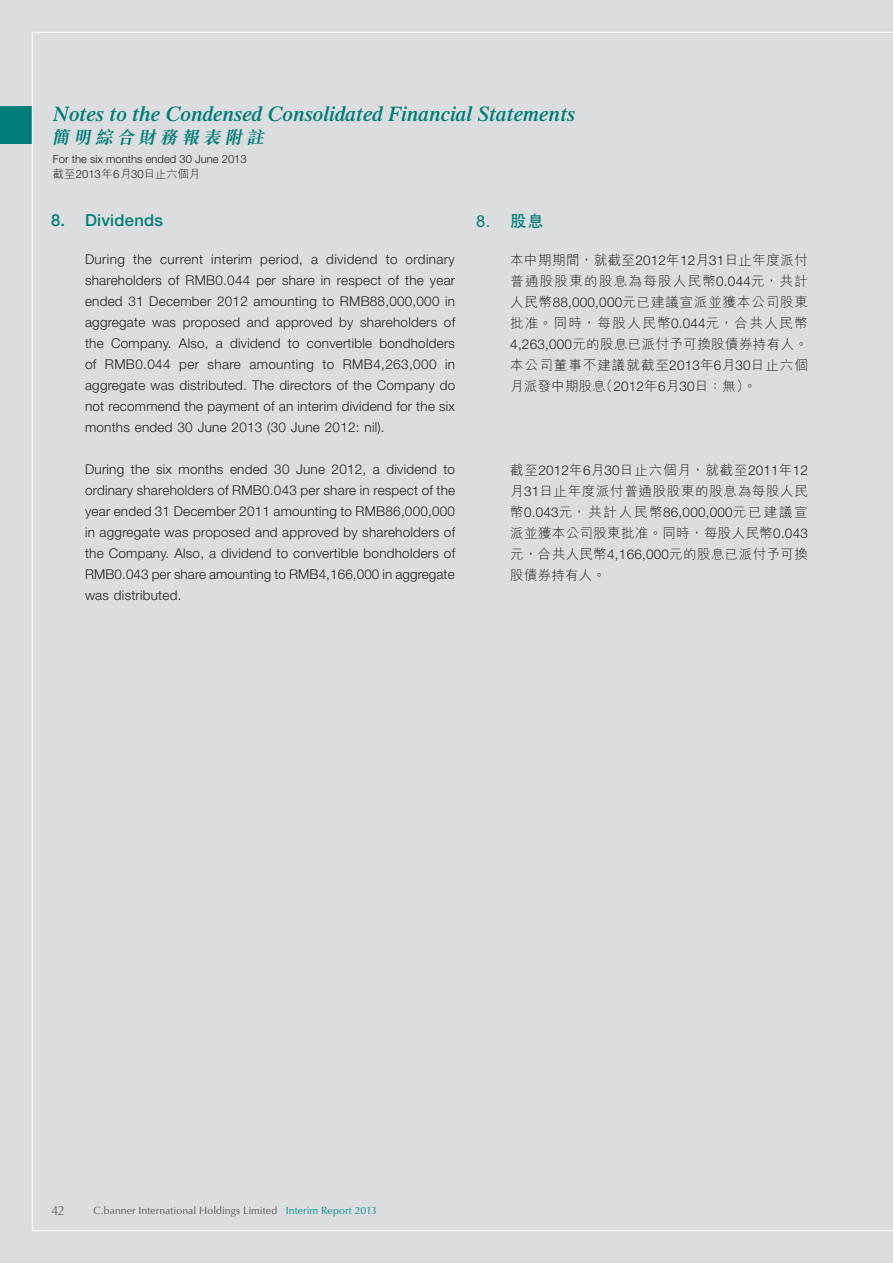
<style>
.page{position:relative;width:893px;height:1263px;background:#dcdddf}
.page>*{position:absolute;margin:0;border:0;box-sizing:border-box;transform-origin:0 0}
.t1{font:italic 600 21px "Times LT Std";color:#007e7a}
.t2{font:italic 700 18px "M Sung HK";color:#007e7a}
.t3{font:500 16.5px "Helvetica Neue LT Std";letter-spacing:.015em;color:#007e7a}
.t4{font:700 16.5px "C Hei 2 HK";color:#007e7a}
.t5{font:300 13.5px/21px "Helvetica Neue LT Std";letter-spacing:.015em;color:#231f20;text-align:justify}
.t6{font:300 13.5px/21px "M Hei HK";letter-spacing:.03em;color:#231f20;text-align:justify}
.t7{font:13.5px "Optima LT Std";color:#6c6d70}
.t8{font:300 11.25px/15px "Helvetica Neue LT Std";color:#231f20}
.t9{font:10.5px "Optima LT Std";letter-spacing:.005em;color:#57585a}
.s1{font-family:"M Hei HK"}
.s2{font-family:"Helvetica Neue LT Std"}
.s3{color:#00918f}
</style>
<div class="page">
<div style="left:0;top:106px;width:32px;height:38px;background:#007e7a"></div>
<p class="t1" style="left:53px;top:102px;width:524px">Notes to the Condensed Consolidated Financial Statements</p>
<p class="t2" style="left:52px;top:124px;width:218px">簡明綜合財務報表附註</p>
<p class="t8" style="left:53px;top:152px;width:196px">For the six months ended 30 June 2013<span class="s1">截至</span>2013<span class="s1">年</span>6<span class="s1">月</span>30<span class="s1">日止六個月</span></p>
<p class="t4" style="left:476px;top:209px;width:69px">8. 股息</p>
<p class="t6" style="left:510px;top:249px;width:299px">本中期期間，就截至<span class="s2">2012</span>年<span class="s2">12</span>月<span class="s2">31</span>日止年度派付普通股股東的股息為每股人民幣<span class="s2">0.044</span>元，共計人民幣<span class="s2">88,000,000</span>元已建議宣派並獲本公司股東批准。同時，每股人民幣<span class="s2">0.044</span>元，合共人民幣<span class="s2">4,263,000</span>元的股息已派付予可換股債券持有人。本公司董事不建議就截至<span class="s2">2013</span>年<span class="s2">6</span>月<span class="s2">30</span>日止六個月派發中期股息（<span class="s2">2012</span>年<span class="s2">6</span>月<span class="s2">30</span>日：無）。</p>
<p class="t3" style="left:51px;top:210px;width:114px">8. Dividends</p>
<p class="t5" style="left:85px;top:248px;width:372px">During the current interim period, a dividend to ordinary shareholders of RMB0.044 per share in respect of the year ended 31 December 2012 amounting to RMB88,000,000 in aggregate was proposed and approved by shareholders of the Company. Also, a dividend to convertible bondholders of RMB0.044 per share amounting to RMB4,263,000 in aggregate was distributed. The directors of the Company do not recommend the payment of an interim dividend for the six months ended 30 June 2013 (30 June 2012: nil).</p>
<p class="t5" style="left:85px;top:458px;width:372px">During the six months ended 30 June 2012, a dividend to ordinary shareholders of RMB0.043 per share in respect of the year ended 31 December 2011 amounting to RMB86,000,000 in aggregate was proposed and approved by shareholders of the Company. Also, a dividend to convertible bondholders of RMB0.043 per share amounting to RMB4,166,000 in aggregate was distributed.</p>
<p class="t6" style="left:510px;top:459px;width:299px">截至<span class="s2">2012</span>年<span class="s2">6</span>月<span class="s2">30</span>日止六個月，就截至<span class="s2">2011</span>年<span class="s2">12</span>月<span class="s2">31</span>日止年度派付普通股股東的股息為每股人民幣<span class="s2">0.043</span>元，共計人民幣<span class="s2">86,000,000</span>元已建議宣派並獲本公司股東批准。同時，每股人民幣<span class="s2">0.043</span>元，合共人民幣<span class="s2">4,166,000</span>元的股息已派付予可換股債券持有人。</p>
<p class="t7" style="left:51px;top:1202px;width:15px">42</p>
<p class="t9" style="left:94px;top:1204px;width:285px">C.banner International Holdings Limited <span class="s3">Interim Report 2013</span></p>
</div>
